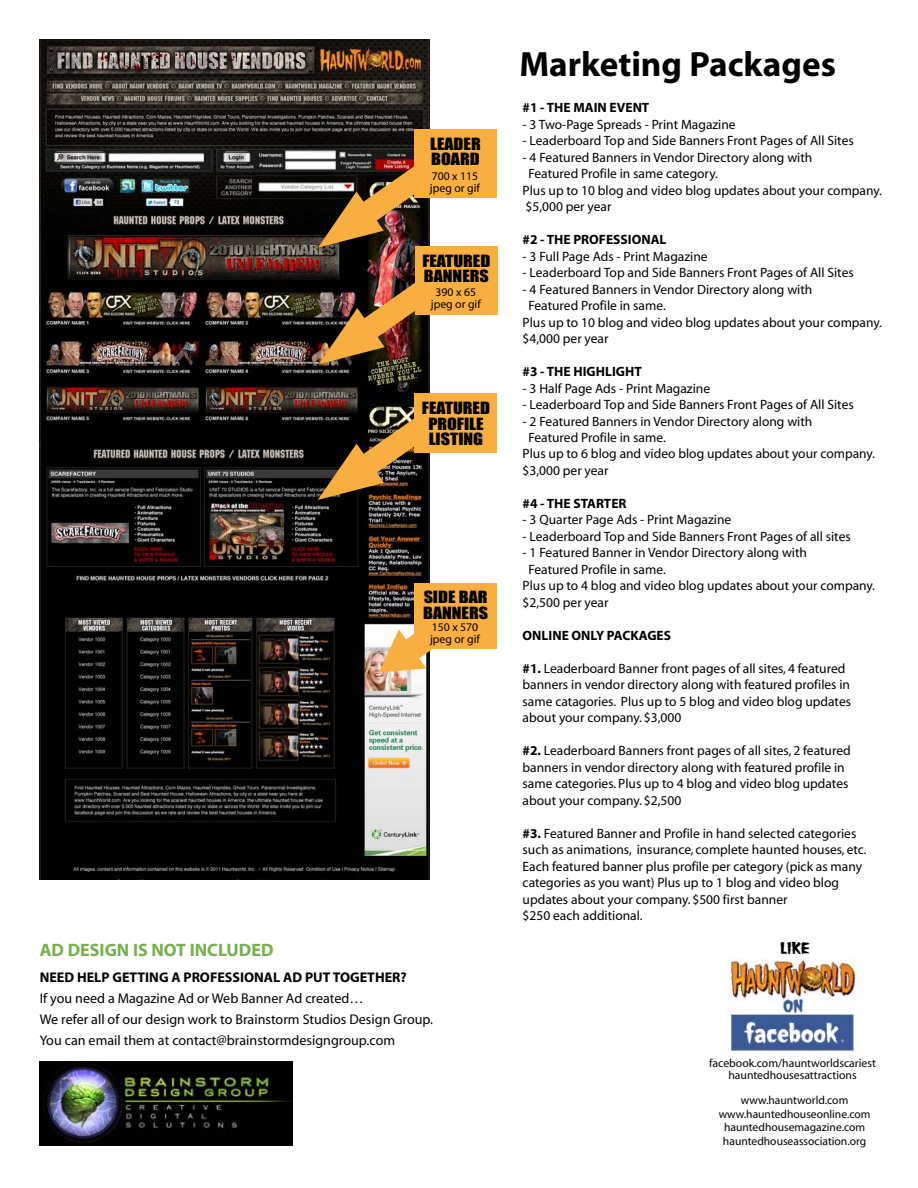
<style>
.page{position:relative;width:918px;height:1188px;background:#fff}
.page>*{position:absolute;margin:0;border:0;box-sizing:border-box;transform-origin:0 0}
.t1{font:700 35.25px "Myriad";color:#000}
.t2{font:700 18px "Myriad";color:#74b14a}
.t3{font:18px "Spookhouse";color:#000}
.t4{font:15.45px/15.5px "Impact";color:#000;scale:1.16 1}
.t5{font:14.1px/21.1px "Myriad";color:#000}
.t6{font:13.5px/16.5px "Myriad";color:#000}
.t7{font:700 13.5px "Myriad";color:#000}
.t8{font:11.7px/12px "Myriad";color:#000;text-align:center}
.t9{font:11.55px/14px "Myriad";color:#000;text-align:center}
.s1{font-weight:700}
</style>
<div class="page">
<img style="left:40px;top:40px;width:389px;height:840px">
<img style="left:40px;top:1061px;width:252px;height:84px">
<img style="left:726px;top:958px;width:130px;height:94px">
<img style="left:319px;top:282px;width:111px;height:82px">
<div style="left:415px;top:246px;width:82px;height:68px;background:#f9ae40"></div>
<svg style="left:318px;top:417px;width:112px;height:83px;background:#634923"></svg>
<div style="left:415px;top:393px;width:82px;height:60px;background:#f9ae40"></div>
<svg style="left:379px;top:616px;width:54px;height:57px"></svg>
<div style="left:414px;top:584px;width:83px;height:65px;background:#f9ae40"></div>
<img style="left:318px;top:165px;width:111px;height:83px">
<div style="left:414px;top:129px;width:82px;height:69px;background:#f9ae40"></div>
<p class="t4" style="left:430px;top:136px;width:45px">LEADER<br>BOARD</p>
<p class="t8" style="left:430px;top:171px;width:51px;text-align:left">700 x 115 jpeg or gif</p>
<p class="t4" style="left:422px;top:252px;width:60px">FEATURED<br>BANNERS</p>
<p class="t8" style="left:431px;top:287px;width:51px">390 x 65 jpeg or gif</p>
<p class="t4" style="left:422px;top:400px;width:60px;text-align:center">FEATURED<br>PROFILE<br>LISTING</p>
<p class="t4" style="left:423px;top:589px;width:58px">SIDE BAR<br>BANNERS</p>
<p class="t8" style="left:430px;top:622px;width:51px;text-align:left">150 x 570 jpeg or gif</p>
<p class="t2" style="left:40px;top:940px;width:235px">AD DESIGN IS NOT INCLUDED</p>
<p class="t5" style="left:40px;top:967px;width:395px"><span class="s1">NEED HELP GETTING A PROFESSIONAL AD PUT TOGETHER?<br></span>If you need a Magazine Ad or Web Banner Ad created…<br>We refer all of our design work to Brainstorm Studios Design Group.<br>You can email them at contact@brainstormdesigngroup.com</p>
<p class="t1" style="left:519px;top:46px;width:318px">Marketing Packages</p>
<p class="t7" style="left:523px;top:101px;width:128px">#1 - THE MAIN EVENT</p>
<p class="t6" style="left:523px;top:116px;width:215px">- 3 Two-Page Spreads - Print Magazine</p>
<p class="t6" style="left:523px;top:133px;width:333px">- Leaderboard Top and Side Banners Front Pages of All Sites</p>
<p class="t6" style="left:523px;top:149px;width:291px">- 4 Featured Banners in Vendor Directory along with</p>
<p class="t6" style="left:528px;top:166px;width:191px">Featured Profile in same category.</p>
<p class="t6" style="left:523px;top:182px;width:361px">Plus up to 10 blog and video blog updates about your company.</p>
<p class="t6" style="left:526px;top:199px;width:87px">$5,000 per year</p>
<p class="t7" style="left:523px;top:233px;width:145px">#2 - THE PROFESSIONAL</p>
<p class="t6" style="left:523px;top:248px;width:186px">- 3 Full Page Ads - Print Magazine</p>
<p class="t6" style="left:523px;top:265px;width:333px">- Leaderboard Top and Side Banners Front Pages of All Sites</p>
<p class="t6" style="left:523px;top:281px;width:291px">- 4 Featured Banners in Vendor Directory along with</p>
<p class="t6" style="left:528px;top:298px;width:139px">Featured Profile in same.</p>
<p class="t6" style="left:523px;top:314px;width:361px">Plus up to 10 blog and video blog updates about your company.</p>
<p class="t6" style="left:523px;top:331px;width:87px">$4,000 per year</p>
<p class="t7" style="left:523px;top:365px;width:121px">#3 - THE HIGHLIGHT</p>
<p class="t6" style="left:523px;top:380px;width:189px">- 3 Half Page Ads - Print Magazine</p>
<p class="t6" style="left:523px;top:397px;width:333px">- Leaderboard Top and Side Banners Front Pages of All Sites</p>
<p class="t6" style="left:523px;top:413px;width:291px">- 2 Featured Banners in Vendor Directory along with</p>
<p class="t6" style="left:528px;top:430px;width:139px">Featured Profile in same.</p>
<p class="t6" style="left:523px;top:446px;width:354px">Plus up to 6 blog and video blog updates about your company.</p>
<p class="t6" style="left:523px;top:463px;width:87px">$3,000 per year</p>
<p class="t7" style="left:523px;top:497px;width:105px">#4 - THE STARTER</p>
<p class="t6" style="left:523px;top:512px;width:210px">- 3 Quarter Page Ads - Print Magazine</p>
<p class="t6" style="left:523px;top:529px;width:330px">- Leaderboard Top and Side Banners Front Pages of all sites</p>
<p class="t6" style="left:523px;top:545px;width:286px">- 1 Featured Banner in Vendor Directory along with</p>
<p class="t6" style="left:528px;top:562px;width:139px">Featured Profile in same.</p>
<p class="t6" style="left:523px;top:578px;width:354px">Plus up to 4 blog and video blog updates about your company.</p>
<p class="t6" style="left:523px;top:595px;width:87px">$2,500 per year</p>
<p class="t7" style="left:523px;top:628px;width:150px">ONLINE ONLY PACKAGES</p>
<p class="t6" style="left:523px;top:661px;width:330px"><span class="s1">#1.</span> Leaderboard Banner front pages of all sites, 4 featured banners in vendor directory along with featured profiles in same catagories. Plus up to 5 blog and video blog updates about your company. $3,000</p>
<p class="t6" style="left:523px;top:743px;width:330px"><span class="s1">#2.</span> Leaderboard Banners front pages of all sites, 2 featured banners in vendor directory along with featured profile in same categories. Plus up to 4 blog and video blog updates about your company. $2,500</p>
<p class="t6" style="left:523px;top:826px;width:345px"><span class="s1">#3.</span> Featured Banner and Profile in hand selected categories such as animations, insurance, complete haunted houses, etc.<br>Each featured banner plus profile per category (pick as many categories as you want) Plus up to 1 blog and video blog updates about your company. $500 first banner<br>$250 each additional.</p>
<p class="t3" style="left:780px;top:937px;width:31px">LIKE</p>
<p class="t8" style="left:709px;top:1058px;width:168px">facebook.com/hauntworldscariest hauntedhousesattractions</p>
<p class="t9" style="left:719px;top:1093px;width:153px">www.hauntworld.com www.hauntedhouseonline.com hauntedhousemagazine.com hauntedhouseassociation.org</p>
</div>
